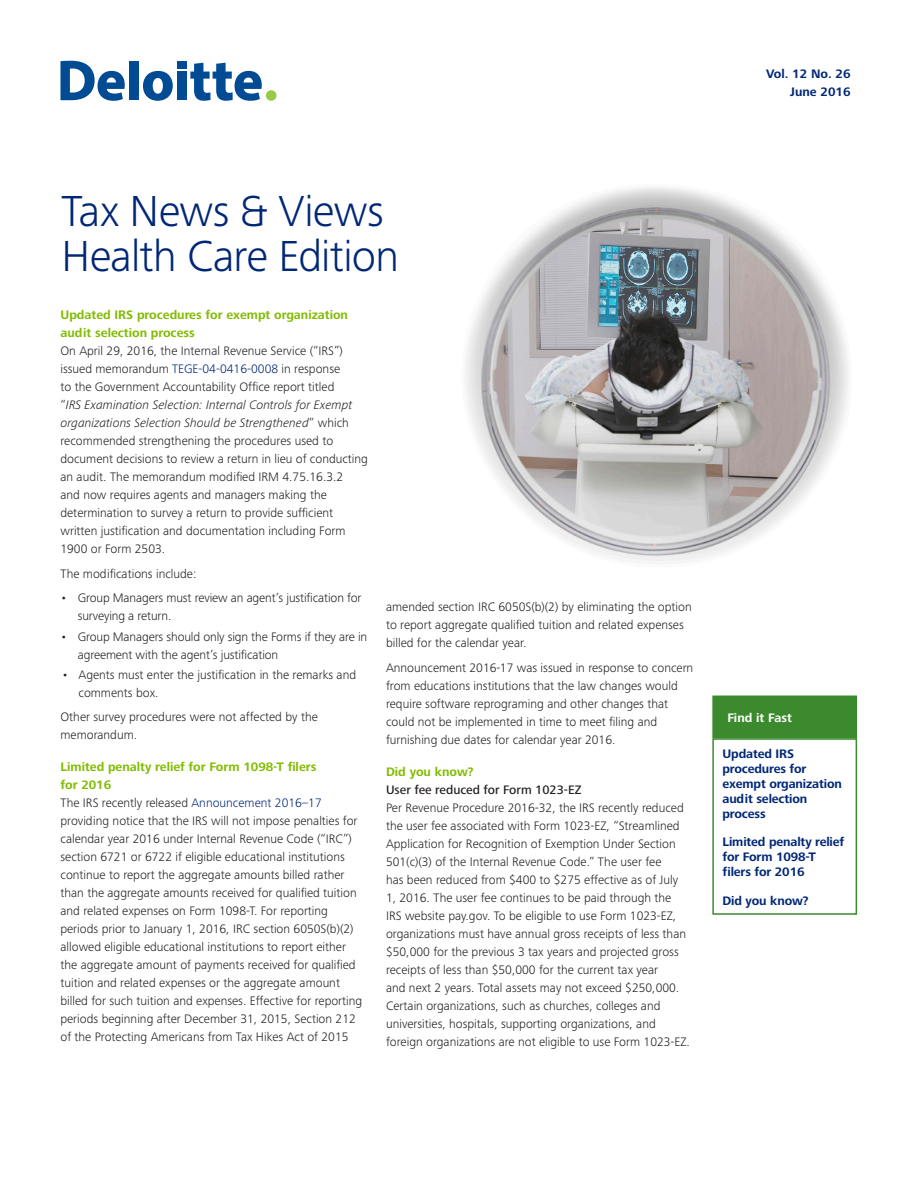
<style>
.page{position:relative;width:918px;height:1188px;background:#fff}
.page>*{position:absolute;margin:0;border:0;box-sizing:border-box;transform-origin:0 0}
.Head_styles_Cover_he{font:300 45px/45px "Frutiger Next Pro";letter-spacing:-.015em;color:#002776}
.Body_copy{font:300 12.75px/18px "Frutiger Next Pro";color:#231f20}
.B_Subhead__paragraph{font:700 12.75px/18px "Frutiger Next Pro";color:#81bc00}
.Find_it_Fast_listing{font:700 12.75px/15px "Frutiger Next Pro";letter-spacing:-.01em;color:#002776}
.Subhead_styles_C_Sub{font:500 12.75px "Frutiger Next Pro";color:#231f20}
.Subhead_styles_B_Sub{font:700 12.75px "Frutiger Next Pro";color:#002776}
.Subhead_styles_B_Sub-2{font:700 12.75px "Frutiger Next Pro";color:#fff}
.s1{color:#002776}
.s2{font-style:italic}
</style>
<div class="page">
<div style="left:129px;top:61px;width:10px;height:39px;background:#014a94"></div>
<svg style="left:143px;top:71px;width:30px;height:30px"></svg>
<div style="left:177px;top:72px;width:9px;height:28px;background:#014a94"></div>
<div style="left:177px;top:61px;width:9px;height:8px;background:#014a94"></div>
<svg style="left:190px;top:63px;width:72px;height:38px"></svg>
<div style="left:266px;top:90px;width:10px;height:11px;background:#97ca49;border-radius:50%"></div>
<svg style="left:60px;top:61px;width:65px;height:40px"></svg>
<img style="left:466px;top:187px;width:382px;height:374px">
<div style="left:712px;top:738px;width:145px;height:177px;border:2px solid #3c8a2e"></div>
<div style="left:713px;top:696px;width:143px;height:42px;background:#3c8a2e"></div>
<p class="Subhead_styles_B_Sub" style="left:766px;top:66px;width:86px">Vol. 12 No. 26</p>
<p class="Subhead_styles_B_Sub" style="left:790px;top:84px;width:62px">June 2016</p>
<p class="Head_styles_Cover_he" style="left:62px;top:189px;width:339px">Tax News &amp; Views<br>Health Care Edition</p>
<p class="B_Subhead__paragraph" style="left:60px;top:306px;width:289px">Updated IRS procedures for exempt organization audit selection process</p>
<p class="Body_copy" style="left:60px;top:342px;width:309px">On April 29, 2016, the Internal Revenue Service (“IRS”) issued memorandum <span class="s1">TEGE-04-0416-0008</span> in response<br>to the Government Accountability Office report titled<br>“<span class="s2">IRS Examination Selection: Internal Controls for Exempt organizations Selection Should be Strengthened</span>” which recommended strengthening the procedures used to document decisions to review a return in lieu of conducting an audit. The memorandum modified IRM 4.75.16.3.2<br>and now requires agents and managers making the determination to survey a return to provide sufficient written justification and documentation including Form 1900 or Form 2503.</p>
<p class="Body_copy" style="left:60px;top:564px;width:138px">The modifications include:</p>
<p class="Body_copy" style="left:78px;top:589px;width:285px;text-indent:-17px">• Group Managers must review an agent’s justification for surveying a return.</p>
<p class="Body_copy" style="left:78px;top:627px;width:291px;text-indent:-17px">• Group Managers should only sign the Forms if they are in agreement with the agent’s justification</p>
<p class="Body_copy" style="left:78px;top:665px;width:279px;text-indent:-16px">• Agents must enter the justification in the remarks and comments box.</p>
<p class="Body_copy" style="left:60px;top:708px;width:259px">Other survey procedures were not affected by the memorandum.</p>
<p class="B_Subhead__paragraph" style="left:60px;top:758px;width:257px">Limited penalty relief for Form 1098-T filers for 2016</p>
<p class="Body_copy" style="left:60px;top:794px;width:303px">The IRS recently released <span class="s1">Announcement 2016–17 </span>providing notice that the IRS will not impose penalties for calendar year 2016 under Internal Revenue Code (“IRC”) section 6721 or 6722 if eligible educational institutions continue to report the aggregate amounts billed rather than the aggregate amounts received for qualified tuition and related expenses on Form 1098-T. For reporting periods prior to January 1, 2016, IRC section 6050S(b)(2) allowed eligible educational institutions to report either the aggregate amount of payments received for qualified tuition and related expenses or the aggregate amount billed for such tuition and expenses. Effective for reporting periods beginning after December 31, 2015, Section 212 of the Protecting Americans from Tax Hikes Act of 2015</p>
<p class="Body_copy" style="left:386px;top:598px;width:307px">amended section IRC 6050S(b)(2) by eliminating the option to report aggregate qualified tuition and related expenses billed for the calendar year.</p>
<p class="Body_copy" style="left:386px;top:659px;width:309px">Announcement 2016-17 was issued in response to concern from educations institutions that the law changes would require software reprograming and other changes that could not be implemented in time to meet filing and furnishing due dates for calendar year 2016.</p>
<p class="B_Subhead__paragraph" style="left:386px;top:762px;width:89px">Did you know?</p>
<p class="Subhead_styles_C_Sub" style="left:386px;top:782px;width:197px">User fee reduced for Form 1023-EZ</p>
<p class="Body_copy" style="left:386px;top:798px;width:305px">Per Revenue Procedure 2016-32, the IRS recently reduced the user fee associated with Form 1023-EZ, “Streamlined Application for Recognition of Exemption Under Section 501(c)(3) of the Internal Revenue Code.” The user fee<br>has been reduced from $400 to $275 effective as of July 1, 2016. The user fee continues to be paid through the IRS website pay.gov. To be eligible to use Form 1023-EZ, organizations must have annual gross receipts of less than $50,000 for the previous 3 tax years and projected gross receipts of less than $50,000 for the current tax year<br>and next 2 years. Total assets may not exceed $250,000.<br>Certain organizations, such as churches, colleges and universities, hospitals, supporting organizations, and foreign organizations are not eligible to use Form 1023-EZ.</p>
<p class="Subhead_styles_B_Sub-2" style="left:727px;top:710px;width:66px">Find it Fast</p>
<p class="Find_it_Fast_listing" style="left:723px;top:746px;width:121px">Updated IRS procedures for exempt organization audit selection process</p>
<p class="Find_it_Fast_listing" style="left:723px;top:834px;width:123px">Limited penalty relief for Form 1098-T filers for 2016</p>
<p class="Find_it_Fast_listing" style="left:723px;top:893px;width:88px">Did you know?</p>
</div>
